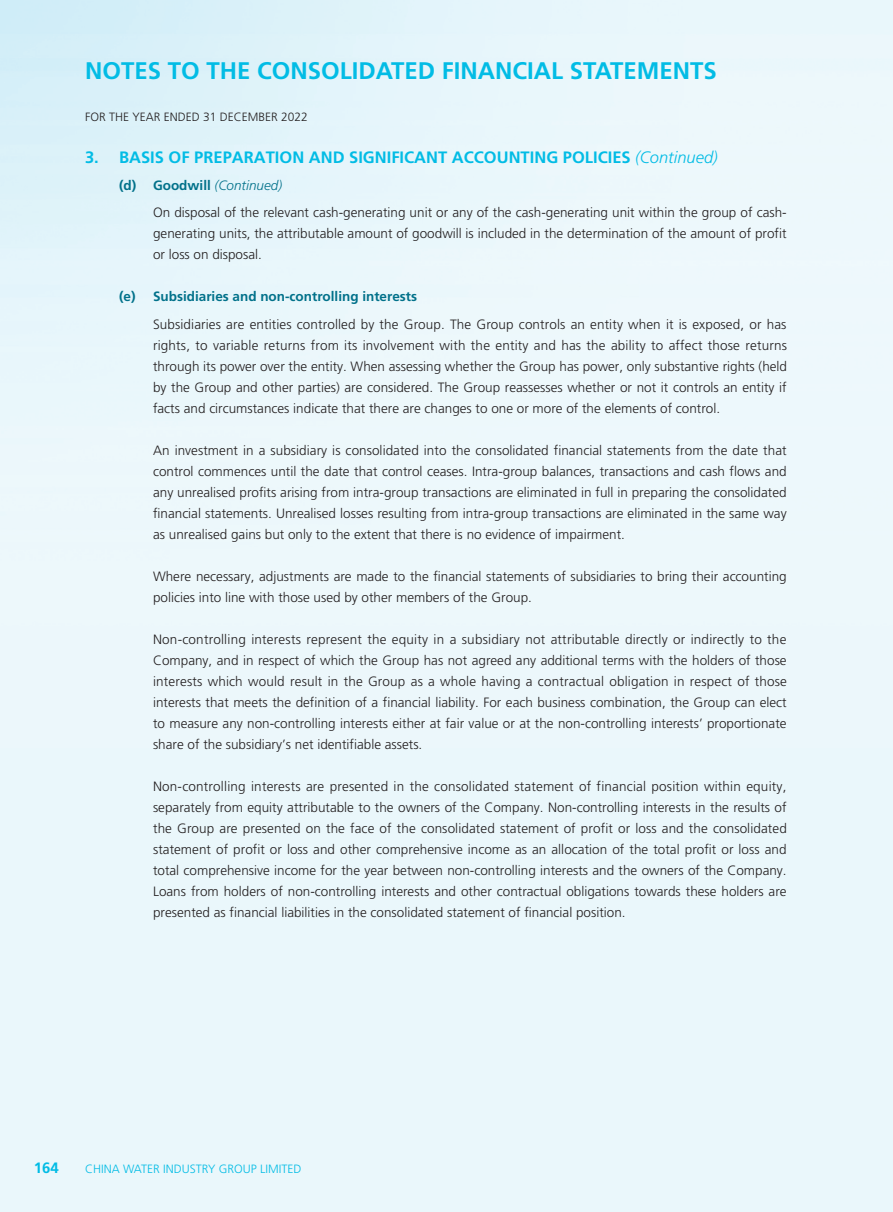
<style>
.page{position:relative;width:893px;height:1212px;background:#fff}
.page>*{position:absolute;margin:0;border:0;box-sizing:border-box;transform-origin:0 0}
.t1{font:700 24px "Frutiger LT Std";color:#02bce5}
._01_H1{font:700 16.5px "Frutiger LT Std";color:#02bce5}
.t2{font:700 15px "Frutiger LT Std";color:#02bce5}
._00_txt{font:300 13.5px/21px "Frutiger LT Std";color:#231f20;text-align:justify}
._02_H2{font:700 13.5px "Frutiger LT Std";color:#01718a}
.t3{font:300 12px "Frutiger LT Std";color:#02bce5}
.t4{font:300 12px "Frutiger LT Std";color:#231f20}
.s1{font-weight:300;font-style:italic}
</style>
<div class="page">
<h1 class="t1" style="left:85px;top:57px;width:633px">NOTES TO THE CONSOLIDATED FINANCIAL STATEMENTS</h1>
<p class="t4" style="left:85px;top:110px;width:224px">FOR THE YEAR ENDED 31 DECEMBER 2022</p>
<p class="_01_H1" style="left:85px;top:147px;width:634px">3. BASIS OF PREPARATION AND SIGNIFICANT ACCOUNTING POLICIES <span class="s1">(Continued)</span></p>
<p class="_02_H2" style="left:119px;top:177px;width:165px">(d) Goodwill <span class="s1">(Continued)</span></p>
<p class="_00_txt" style="left:153px;top:202px;width:635px">On disposal of the relevant cash-generating unit or any of the cash-generating unit within the group of cash&shy;generating units, the attributable amount of goodwill is included in the determination of the amount of profit or loss on disposal.</p>
<p class="_02_H2" style="left:119px;top:289px;width:300px">(e) Subsidiaries and non-controlling interests</p>
<p class="_00_txt" style="left:153px;top:314px;width:635px">Subsidiaries are entities controlled by the Group. The Group controls an entity when it is exposed, or has rights, to variable returns from its involvement with the entity and has the ability to affect those returns through its power over the entity. When assessing whether the Group has power, only substantive rights (held by the Group and other parties) are considered. The Group reassesses whether or not it controls an entity if facts and circumstances indicate that there are changes to one or more of the elements of control.</p>
<p class="_00_txt" style="left:153px;top:440px;width:635px">An investment in a subsidiary is consolidated into the consolidated financial statements from the date that control commences until the date that control ceases. Intra-group balances, transactions and cash flows and any unrealised profits arising from intra-group transactions are eliminated in full in preparing the consolidated financial statements. Unrealised losses resulting from intra-group transactions are eliminated in the same way as unrealised gains but only to the extent that there is no evidence of impairment.</p>
<p class="_00_txt" style="left:153px;top:566px;width:635px">Where necessary, adjustments are made to the financial statements of subsidiaries to bring their accounting policies into line with those used by other members of the Group.</p>
<p class="_00_txt" style="left:153px;top:629px;width:635px">Non-controlling interests represent the equity in a subsidiary not attributable directly or indirectly to the Company, and in respect of which the Group has not agreed any additional terms with the holders of those interests which would result in the Group as a whole having a contractual obligation in respect of those interests that meets the definition of a financial liability. For each business combination, the Group can elect to measure any non-controlling interests either at fair value or at the non-controlling interests’ proportionate share of the subsidiary’s net identifiable assets.</p>
<p class="_00_txt" style="left:153px;top:776px;width:635px">Non-controlling interests are presented in the consolidated statement of financial position within equity, separately from equity attributable to the owners of the Company. Non-controlling interests in the results of the Group are presented on the face of the consolidated statement of profit or loss and the consolidated statement of profit or loss and other comprehensive income as an allocation of the total profit or loss and total comprehensive income for the year between non-controlling interests and the owners of the Company.<br>Loans from holders of non-controlling interests and other contractual obligations towards these holders are presented as financial liabilities in the consolidated statement of financial position.</p>
<p class="t2" style="left:34px;top:1158px;width:27px">164</p>
<p class="t3" style="left:85px;top:1162px;width:218px">CHINA WATER INDUSTRY GROUP LIMITED</p>
</div>
